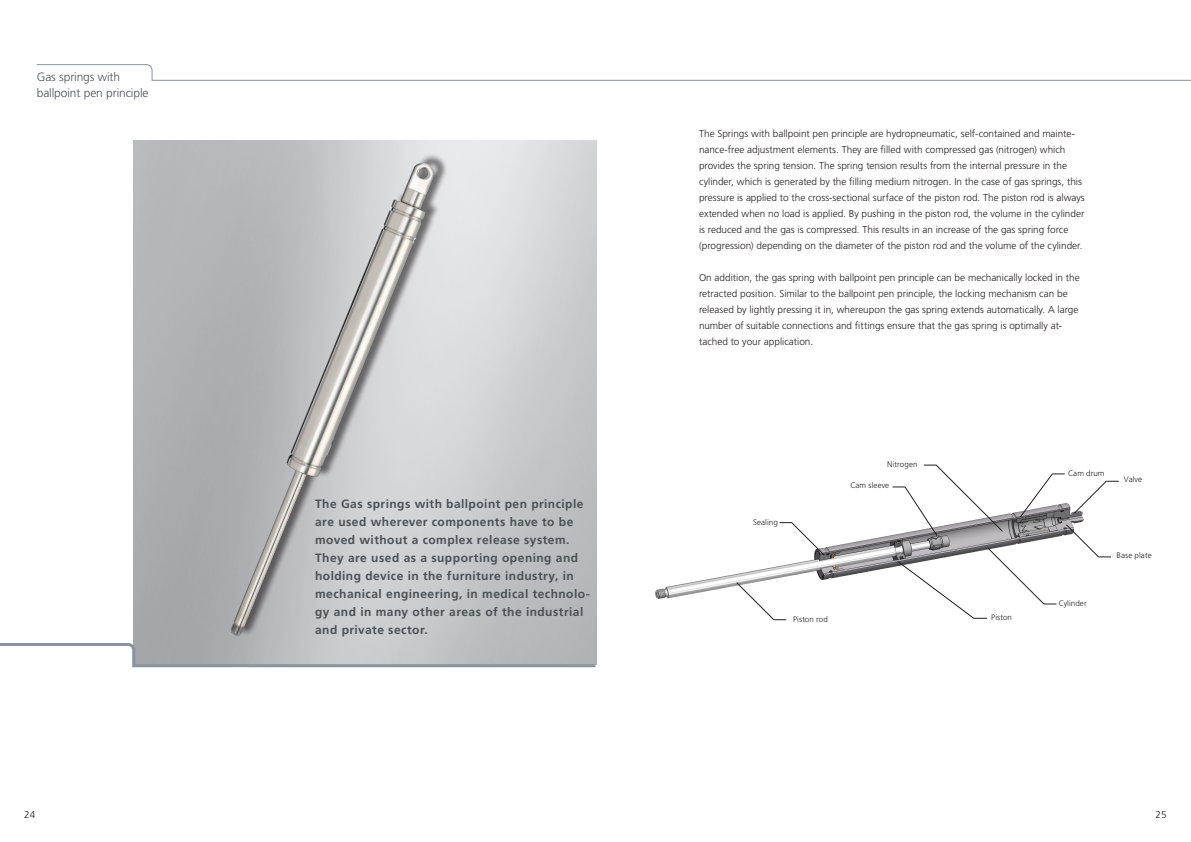
<style>
.page{position:relative;width:1191px;height:842px;background:#fff}
.page>*{position:absolute;margin:0;border:0;box-sizing:border-box;transform-origin:0 0}
.t1{font:700 12px/18px "Frutiger LT Std";letter-spacing:.04em;color:#4b5156}
.Stabilus_Kapitel_lin{font:300 12px/16px "Frutiger LT Std";letter-spacing:-.01em;color:#4b5156}
.Stabilus_Copy_1{font:300 10px/16px "Frutiger LT Std";color:#231f20}
.Stabilus_Grafik_Copy{font:300 8px "Frutiger LT Std";letter-spacing:.005em;color:#231f20}
</style>
<div class="page">
<img style="left:133px;top:140px;width:463px;height:501px">
<div style="left:235px;top:153px;width:213px;height:484px;background:#231f20;opacity:.61"></div>
<img style="left:233px;top:162px;width:189px;height:461px">
<img style="left:655px;top:464px;width:429px;height:157px">
<svg style="left:736px;top:582px;width:50px;height:38px"></svg>
<svg style="left:779px;top:522px;width:45px;height:33px"></svg>
<svg style="left:1066px;top:524px;width:45px;height:34px"></svg>
<svg style="left:897px;top:548px;width:159px;height:71px"></svg>
<svg style="left:892px;top:465px;width:110px;height:71px"></svg>
<svg style="left:36px;top:64px;width:1155px;height:17px"></svg>
<svg style="left:1073px;top:481px;width:45px;height:33px"></svg>
<svg style="left:1020px;top:473px;width:44px;height:44px"></svg>
<svg style="left:0;top:641px;width:597px;height:27px"></svg>
<p class="Stabilus_Kapitel_lin" style="left:37px;top:69px;width:113px">Gas springs with ballpoint pen principle</p>
<p class="t1" style="left:315px;top:495px;width:276px">The Gas springs with ballpoint pen principle are used wherever components have to be moved without a complex release system.<br>They are used as a supporting opening and holding device in the furniture industry, in mechanical engineering, in medical technolo&shy;gy and in many other areas of the industrial and private sector.</p>
<p class="Stabilus_Copy_1" style="left:699px;top:125px;width:387px">The Springs with ballpoint pen principle are hydropneumatic, self-contained and mainte&shy;nance-free adjustment elements. They are filled with compressed gas (nitrogen) which provides the spring tension. The spring tension results from the internal pressure in the cylinder, which is generated by the filling medium nitrogen. In the case of gas springs, this pressure is applied to the cross-sectional surface of the piston rod. The piston rod is always extended when no load is applied. By pushing in the piston rod, the volume in the cylinder is reduced and the gas is compressed. This results in an increase of the gas spring force (progression) depending on the diameter of the piston rod and the volume of the cylinder.</p>
<p class="Stabilus_Copy_1" style="left:699px;top:269px;width:382px">On addition, the gas spring with ballpoint pen principle can be mechanically locked in the retracted position. Similar to the ballpoint pen principle, the locking mechanism can be released by lightly pressing it in, whereupon the gas spring extends automatically. A large number of suitable connections and fittings ensure that the gas spring is optimally at&shy;tached to your application.</p>
<p class="Stabilus_Grafik_Copy" style="left:753px;top:517px;width:26px">Sealing</p>
<p class="Stabilus_Grafik_Copy" style="left:887px;top:459px;width:32px">Nitrogen</p>
<p class="Stabilus_Grafik_Copy" style="left:850px;top:481px;width:40px">Cam sleeve</p>
<p class="Stabilus_Grafik_Copy" style="left:793px;top:615px;width:36px">Piston rod</p>
<p class="Stabilus_Grafik_Copy" style="left:991px;top:612px;width:22px">Piston</p>
<p class="Stabilus_Grafik_Copy" style="left:1068px;top:469px;width:38px">Cam drum</p>
<p class="Stabilus_Grafik_Copy" style="left:1124px;top:475px;width:20px">Valve</p>
<p class="Stabilus_Grafik_Copy" style="left:1058px;top:598px;width:29px">Cylinder</p>
<p class="Stabilus_Grafik_Copy" style="left:1116px;top:551px;width:37px">Base plate</p>
<p class="Stabilus_Copy_1" style="left:24px;top:807px;width:13px">24</p>
<p class="Stabilus_Copy_1" style="left:1155px;top:807px;width:13px">25</p>
</div>
